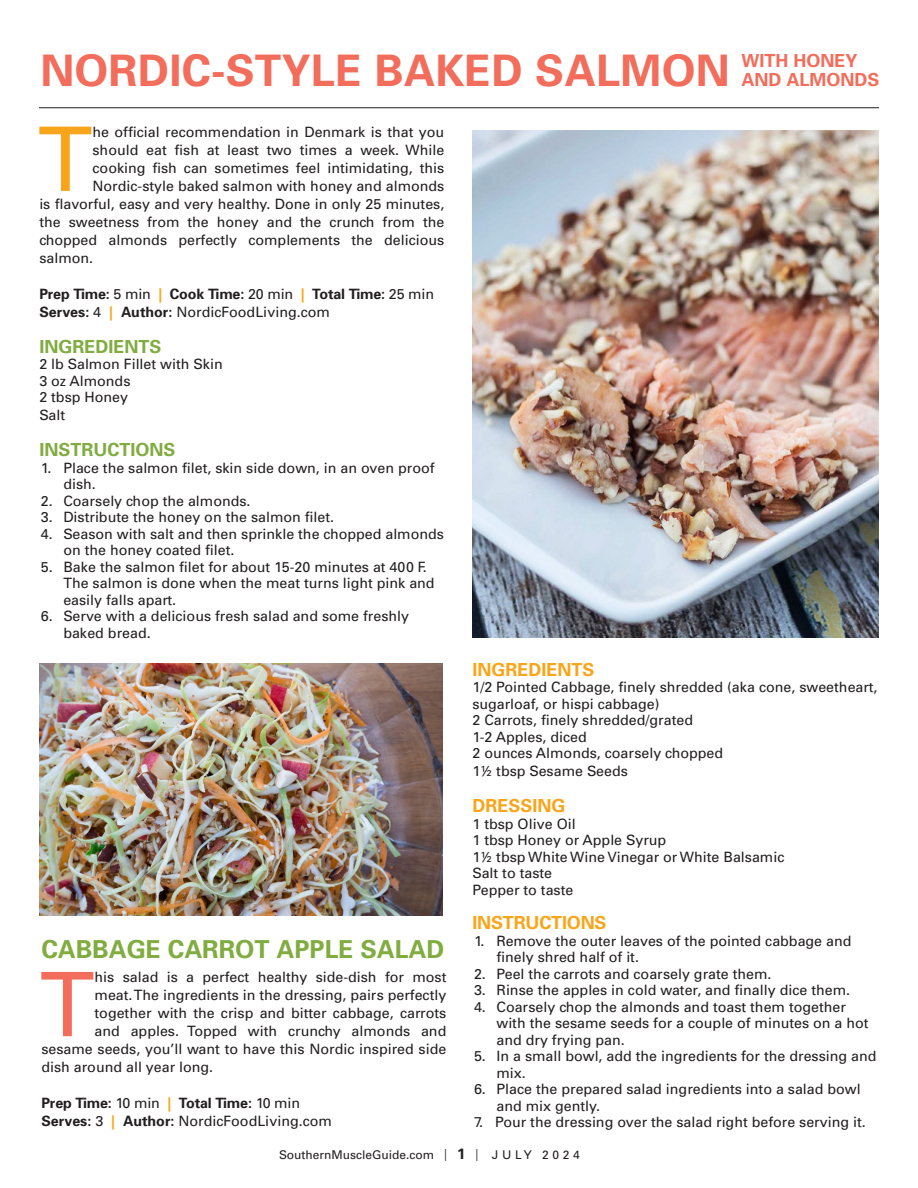
<style>
.page{position:relative;width:918px;height:1188px;background:#fff}
.page>*{position:absolute;margin:0;border:0;box-sizing:border-box;transform-origin:0 0}
.t1{font:89.1px "Univers";color:#f9a51b}
.t2{font:89.1px "Univers";color:#f26d5b}
.Head{font:700 43.5px "Univers";letter-spacing:.005em;color:#f26d5b}
.Head-2{font:700 24.75px "Univers";color:#80ac40}
.t3{font:700 18px "Univers";color:#f9a51b}
.t4{font:700 18px "Univers";color:#80ac40}
.Head-3{font:700 18px/18.8px "Univers";color:#f26d5b}
.t5{font:14.25px/16.5px "Univers";color:#231f20}
.t6{font:700 14.25px "Univers";letter-spacing:-.01em;color:#231f20}
.t7{font:12px "Univers";color:#231f20}
.s1{font-weight:400}
.s2{color:#f9a51b}
.s3{font-weight:700}
.s4{font-weight:700;color:#f9a51b}
.s5{font-stretch:condensed}
.s6{font-weight:700;font-size:15px}
</style>
<div class="page">
<img style="left:39px;top:663px;width:403px;height:252px">
<img style="left:472px;top:131px;width:407px;height:506px">
<hr style="left:39px;top:107px;width:840px;height:1px;background:#231f20">
<p class="Head" style="left:40px;top:44px;width:691px">NORDIC-STYLE BAKED SALMON</p>
<p class="Head-3" style="left:742px;top:51px;width:140px">WITH HONEY<br>AND ALMONDS</p>
<p class="t1" style="left:38px;top:107px;width:56px">T</p>
<p class="t5" style="left:93px;top:124px;width:353px">he official recommendation in Denmark is that you</p>
<p class="t5" style="left:93px;top:142px;width:353px">should eat fish at least two times a week. While</p>
<p class="t5" style="left:93px;top:160px;width:353px">cooking fish can sometimes feel intimidating, this</p>
<p class="t5" style="left:93px;top:178px;width:353px">Nordic-style baked salmon with honey and almonds</p>
<p class="t5" style="left:39px;top:196px;width:407px">is flavorful, easy and very healthy. Done in only 25 minutes,</p>
<p class="t5" style="left:39px;top:214px;width:407px">the sweetness from the honey and the crunch from the</p>
<p class="t5" style="left:39px;top:232px;width:407px">chopped almonds perfectly complements the delicious</p>
<p class="t5" style="left:39px;top:250px;width:55px">salmon.</p>
<p class="t6" style="left:39px;top:285px;width:396px">Prep Time: <span class="s1">5 min</span> <span class="s2">|</span> Cook Time: <span class="s1">20 min</span> <span class="s2">|</span> Total Time: <span class="s1">25 min</span></p>
<p class="t5" style="left:39px;top:304px;width:292px"><span class="s3">Serves:</span> 4 <span class="s4">|</span> <span class="s3">Author:</span> NordicFoodLiving.com</p>
<p class="t4" style="left:39px;top:336px;width:124px">INGREDIENTS</p>
<p class="t5" style="left:39px;top:356px;width:185px">2 lb Salmon Fillet with Skin</p>
<p class="t5" style="left:39px;top:373px;width:93px">3 oz Almonds</p>
<p class="t5" style="left:39px;top:389px;width:90px">2 tbsp Honey</p>
<p class="t5" style="left:39px;top:407px;width:27px">Salt</p>
<p class="t4" style="left:39px;top:439px;width:138px">INSTRUCTIONS</p>
<p class="t5" style="left:63px;top:460px;width:373px;text-indent:-22px">1. Place the salmon filet, skin side down, in an oven proof dish.</p>
<p class="t5" style="left:41px;top:493px;width:211px">2. Coarsely chop the almonds.</p>
<p class="t5" style="left:41px;top:509px;width:295px">3. Distribute the honey on the salmon filet.</p>
<p class="t5" style="left:63px;top:526px;width:382px;text-indent:-22px">4. Season with salt and then sprinkle the chopped almonds on the honey coated filet.</p>
<p class="t5" style="left:63px;top:559px;width:373px;text-indent:-22px">5. Bake the salmon filet for about 15-20 minutes at 400 F.<br>The salmon is done when the meat turns light pink and easily falls apart.</p>
<p class="t5" style="left:63px;top:608px;width:347px;text-indent:-22px">6. Serve with a delicious fresh salad and some freshly baked bread.</p>
<p class="Head-2" style="left:41px;top:934px;width:404px">CABBAGE CARROT APPLE SALAD</p>
<p class="t2" style="left:40px;top:953px;width:56px">T</p>
<p class="t5" style="left:95px;top:969px;width:353px">his salad is a perfect healthy side-dish for most</p>
<p class="t5" style="left:95px;top:987px;width:353px">meat. The ingredients in the dressing, pairs perfectly</p>
<p class="t5" style="left:95px;top:1005px;width:353px">together with the crisp and bitter cabbage, carrots</p>
<p class="t5" style="left:95px;top:1023px;width:353px">and apples. Topped with crunchy almonds and</p>
<p class="t5" style="left:41px;top:1041px;width:406px">sesame seeds, you’ll want to have this Nordic inspired side</p>
<p class="t5" style="left:41px;top:1059px;width:173px">dish around all year long.</p>
<p class="t6" style="left:41px;top:1095px;width:260px">Prep Time: <span class="s1">10 min</span> <span class="s2">|</span> Total Time: <span class="s1">10 min</span></p>
<p class="t5" style="left:41px;top:1113px;width:292px"><span class="s3">Serves:</span> 3 <span class="s4">|</span> <span class="s3">Author:</span> NordicFoodLiving.com</p>
<p class="t3" style="left:472px;top:659px;width:124px">INGREDIENTS</p>
<p class="t5" style="left:472px;top:679px;width:406px">1/2 Pointed Cabbage, finely shredded (aka cone, sweetheart, sugarloaf, or hispi cabbage)</p>
<p class="t5" style="left:472px;top:712px;width:222px">2 Carrots, finely shredded/grated</p>
<p class="t5" style="left:472px;top:729px;width:116px">1-2 Apples, diced</p>
<p class="t5" style="left:472px;top:745px;width:252px">2 ounces Almonds, coarsely chopped</p>
<p class="t5" style="left:472px;top:763px;width:157px">1½ tbsp Sesame Seeds</p>
<p class="t3" style="left:472px;top:795px;width:95px">DRESSING</p>
<p class="t5" style="left:472px;top:816px;width:105px">1 tbsp Olive Oil</p>
<p class="t5" style="left:472px;top:832px;width:195px">1 tbsp Honey or Apple Syrup</p>
<p class="t5" style="left:472px;top:849px;width:313px">1½ tbsp White Wine Vinegar or White Balsamic</p>
<p class="t5" style="left:472px;top:865px;width:81px">Salt to taste</p>
<p class="t5" style="left:472px;top:882px;width:102px">Pepper to taste</p>
<p class="t3" style="left:472px;top:912px;width:136px">INSTRUCTIONS</p>
<p class="t5" style="left:496px;top:933px;width:357px;text-indent:-22px">1. Remove the outer leaves of the pointed cabbage and finely shred half of it.</p>
<p class="t5" style="left:474px;top:966px;width:299px">2. Peel the carrots and coarsely grate them.</p>
<p class="t5" style="left:474px;top:982px;width:378px">3. Rinse the apples in cold water, and finally dice them.</p>
<p class="t5" style="left:496px;top:999px;width:374px;text-indent:-22px">4. Coarsely chop the almonds and toast them together with the sesame seeds for a couple of minutes on a hot and dry frying pan.</p>
<p class="t5" style="left:496px;top:1048px;width:382px;text-indent:-22px">5. In a small bowl, add the ingredients for the dressing and mix.</p>
<p class="t5" style="left:496px;top:1081px;width:366px;text-indent:-22px">6. Place the prepared salad ingredients into a salad bowl and mix gently.</p>
<p class="t5" style="left:474px;top:1114px;width:393px">7. Pour the dressing over the salad right before serving it.</p>
<p class="t7" style="left:279px;top:1148px;width:302px">SouthernMuscleGuide.com <span class="s5">|</span> <span class="s6">1</span> <span class="s5">|</span> J U L Y 2 0 2 4</p>
</div>
